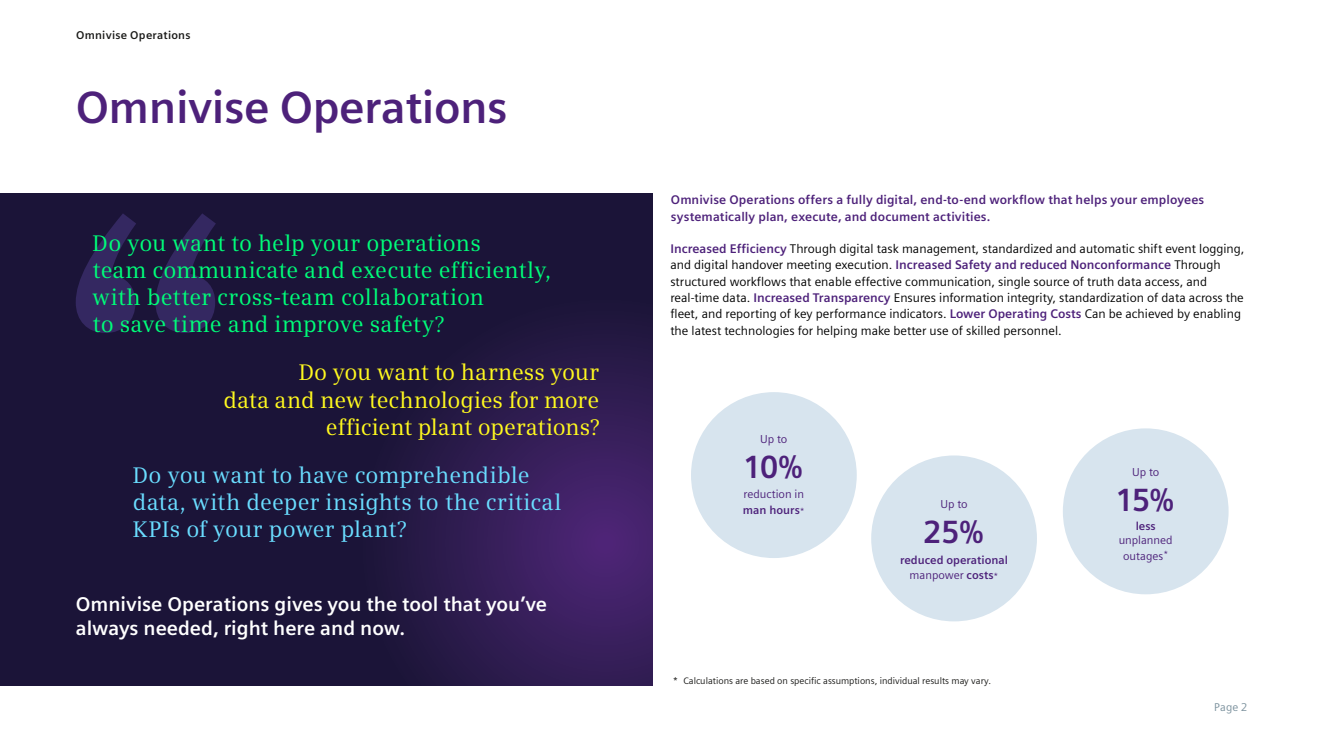
<style>
.page{position:relative;width:1323px;height:745px;background:#fff}
.page>*{position:absolute;margin:0;border:0;box-sizing:border-box;transform-origin:0 0}
.Ü1_36pt{font:700 45px "Siemens Sans";letter-spacing:-.01em;color:#4d217a}
.Ü2_18_pt_Medium_Purp{font:700 32.12px "Siemens Sans";color:#4d217a}
._12pt_Bold_medium_Bu{font:22.5px/27px "Siemens Serif";letter-spacing:.01em;color:#00fd79}
._12pt_Bold_medium_Bu-2{font:22.5px/27px "Siemens Serif";letter-spacing:.01em;color:#6addff}
._12pt_Bold_medium_Bu-3{font:22.5px/27px "Siemens Serif";letter-spacing:-.005em;color:#fff91f;text-align:right}
.Ü2_18_pt_Medium_Purp-2{font:700 19.88px/23.8px "Siemens Sans";color:#fff}
.Copy{font:12.5px/16.2px "Siemens Sans";color:#000}
.Copy_Bold_Purple{font:700 12.5px/16.2px "Siemens Sans";letter-spacing:.005em;color:#4d217a}
.Ü2_18_pt_Medium_Purp-3{font:11.5px/14px "Siemens Sans";color:#4d217a;text-align:center}
.Ü2_18_pt_Medium_Purp-4{font:700 11.5px/15.2px "Siemens Sans";color:#4d217a;text-align:center}
.t1{font:700 11.25px "Siemens Sans";letter-spacing:.025em;color:#1a1a18}
.t2{font:11.25px "Siemens Sans";color:#7b919d}
.t3{font:9.38px "Siemens Sans";color:#1a1a18}
.s1{font-weight:700;color:#4d217a}
.s2{font-weight:700}
.s3{font-size:8.5px}
.s4{font-weight:400}
.s5{font-weight:400;font-size:8.5px}
</style>
<div class="page">
<svg style="left:0;top:193px;width:653px;height:491px;background:#211640"></svg>
<div style="left:691px;top:392px;width:166px;height:165px;background:#d7e4ee;border-radius:50%"></div>
<div style="left:1063px;top:428px;width:165px;height:166px;background:#d7e4ee;border-radius:50%"></div>
<div style="left:871px;top:455px;width:166px;height:166px;background:#d7e4ee;border-radius:50%"></div>
<svg style="left:76px;top:213px;width:140px;height:120px;background:#271e4c"></svg>
<p class="t1" style="left:76px;top:29px;width:116px">Omnivise Operations</p>
<p class="Ü1_36pt" style="left:76px;top:82px;width:433px">Omnivise Operations</p>
<p class="_12pt_Bold_medium_Bu" style="left:93px;top:229px;width:460px">Do you want to help your operations<br>team communicate and execute efficiently, with better cross-team collaboration<br>to save time and improve safety?</p>
<p class="_12pt_Bold_medium_Bu-3" style="left:223px;top:359px;width:377px">Do you want to harness your<br>data and new technologies for more efficient plant operations?</p>
<p class="_12pt_Bold_medium_Bu-2" style="left:133px;top:461px;width:430px">Do you want to have comprehendible data, with deeper insights to the critical<br>KPIs of your power plant?</p>
<p class="Ü2_18_pt_Medium_Purp-2" style="left:76px;top:592px;width:473px">Omnivise Operations gives you the tool that you’ve always needed, right here and now.</p>
<p class="Copy_Bold_Purple" style="left:671px;top:192px;width:535px">Omnivise Operations offers a fully digital, end-to-end workflow that helps your employees systematically plan, execute, and document activities.</p>
<p class="Copy" style="left:670px;top:240px;width:576px"><span class="s1">Increased Efficiency</span> Through digital task management, standardized and automatic shift event logging, and digital handover meeting execution. <span class="s1">Increased Safety and reduced Nonconformance</span> Through structured workflows that enable effective communication, single source of truth data access, and real-time data. <span class="s1">Increased Transparency</span> Ensures information integrity, standardization of data across the fleet, and reporting of key performance indicators. <span class="s1">Lower Operating Costs</span> Can be achieved by enabling the latest technologies for helping make better use of skilled personnel.</p>
<p class="Ü2_18_pt_Medium_Purp-3" style="left:760px;top:432px;width:29px">Up to</p>
<p class="Ü2_18_pt_Medium_Purp" style="left:745px;top:448px;width:59px">10%</p>
<p class="Ü2_18_pt_Medium_Purp-3" style="left:743px;top:486px;width:63px;line-height:15.2px;text-align:left">reduction in <span class="s2">man hours</span><span class="s3">*</span></p>
<p class="Ü2_18_pt_Medium_Purp-3" style="left:940px;top:497px;width:29px">Up to</p>
<p class="Ü2_18_pt_Medium_Purp" style="left:925px;top:513px;width:60px">25%</p>
<p class="Ü2_18_pt_Medium_Purp-4" style="left:900px;top:551px;width:109px">reduced operational <span class="s4">manpower</span> costs<span class="s5">*</span></p>
<p class="t3" style="left:673px;top:675px;width:320px">* Calculations are based on specific assumptions, individual results may vary.</p>
<p class="Ü2_18_pt_Medium_Purp-3" style="left:1132px;top:465px;width:29px">Up to</p>
<p class="Ü2_18_pt_Medium_Purp" style="left:1117px;top:481px;width:58px">15%</p>
<p class="Ü2_18_pt_Medium_Purp-3" style="left:1119px;top:519px;width:56px"><span class="s2">less </span>unplanned</p>
<p class="Ü2_18_pt_Medium_Purp-3" style="left:1123px;top:548px;width:47px">outages<sup>*</sup></p>
<p class="t2" style="left:1214px;top:700px;width:35px">Page 2</p>
</div>
